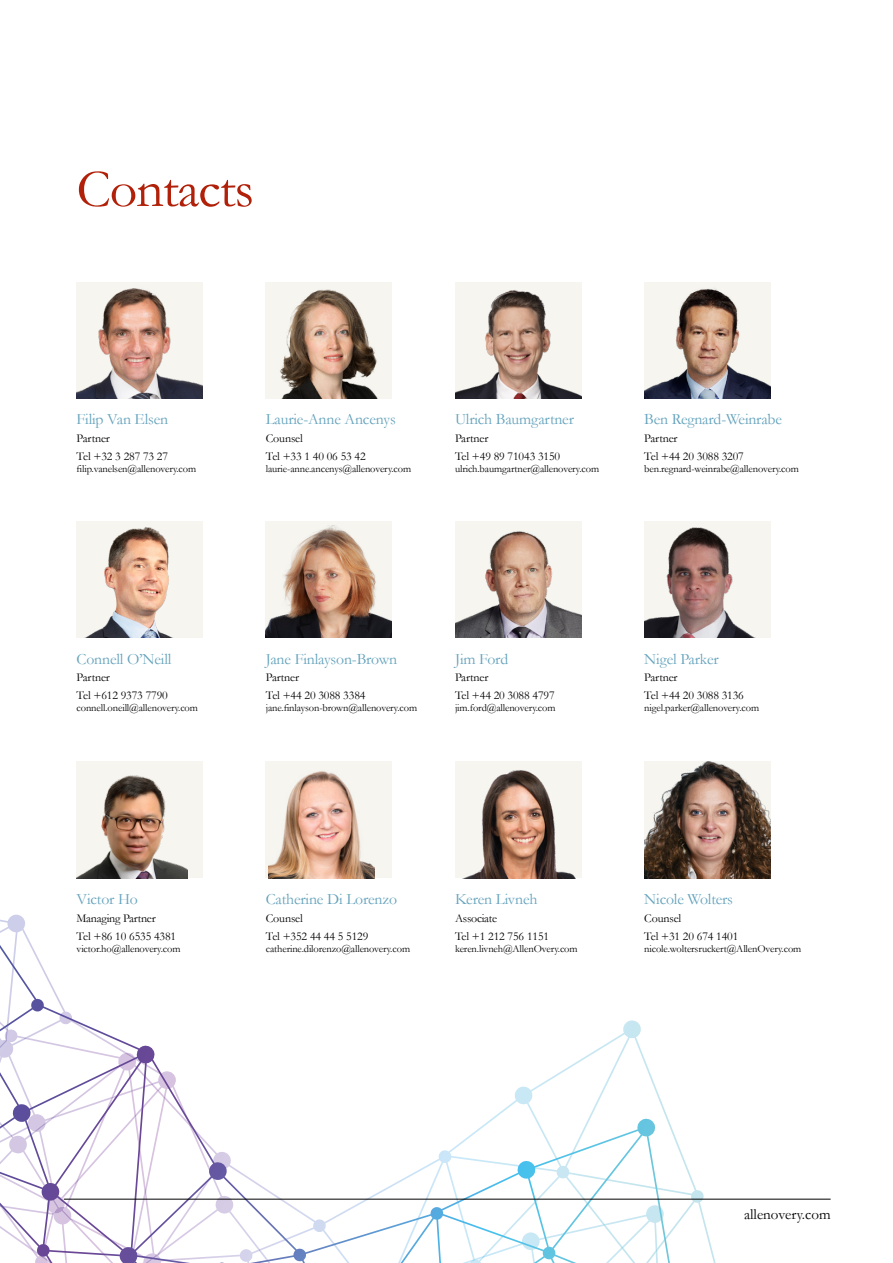
<style>
.page{position:relative;width:893px;height:1263px;background:#fff}
.page>*{position:absolute;margin:0;border:0;box-sizing:border-box;transform-origin:0 0}
.t1{font:54px "Garamond AO";letter-spacing:-.02em;color:#b12009}
.t2{font:15.75px "Garamond AO";letter-spacing:-.01em;color:#63a2bc}
.t3{font:15px "Garamond AO";color:#000}
.t4{font:12px/17.7px "Garamond AO";letter-spacing:-.01em;color:#000}
.t5{font:10.5px "Garamond AO";letter-spacing:-.01em;color:#000}
</style>
<div class="page">
<img style="left:77px;top:282px;width:126px;height:117px">
<img style="left:77px;top:521px;width:126px;height:117px">
<img style="left:266px;top:282px;width:126px;height:117px">
<img style="left:266px;top:521px;width:126px;height:117px">
<img style="left:455px;top:282px;width:126px;height:117px">
<img style="left:455px;top:521px;width:126px;height:117px">
<img style="left:644px;top:282px;width:126px;height:117px">
<div style="left:644px;top:521px;width:126px;height:117px;background:#f6f5f0"></div>
<img style="left:644px;top:527px;width:111px;height:111px">
<svg style="left:0;top:915px;width:32px;height:30px"></svg>
<svg style="left:0;top:945px;width:670px;height:318px"></svg>
<div style="left:77px;top:761px;width:126px;height:117px;background:#f6f5f0"></div>
<img style="left:77px;top:775px;width:111px;height:103px">
<img style="left:455px;top:761px;width:126px;height:117px">
<div style="left:266px;top:761px;width:126px;height:117px;background:#f6f5f0"></div>
<img style="left:268px;top:771px;width:107px;height:107px">
<img style="left:644px;top:761px;width:126px;height:117px">
<hr style="left:64px;top:1199px;width:767px;height:1px;background:#000">
<h1 class="t1" style="left:77px;top:153px;width:179px">Contacts</h1>
<h2 class="t2" style="left:77px;top:409px;width:93px">Filip Van Elsen</h2>
<p class="t4" style="left:77px;top:429px;width:93px">Partner<br>Tel +32 3 287 73 27</p>
<p class="t5" style="left:77px;top:462px;width:121px">filip.vanelsen@allenovery.com</p>
<h2 class="t2" style="left:266px;top:409px;width:132px">Laurie-Anne Ancenys</h2>
<p class="t4" style="left:266px;top:429px;width:101px">Counsel<br>Tel +33 1 40 06 53 42</p>
<p class="t5" style="left:266px;top:462px;width:147px">laurie-anne.ancenys@allenovery.com</p>
<h2 class="t2" style="left:455px;top:409px;width:120px">Ulrich Baumgartner</h2>
<p class="t4" style="left:455px;top:429px;width:107px">Partner<br>Tel +49 89 71043 3150</p>
<p class="t5" style="left:455px;top:462px;width:146px">ulrich.baumgartner@allenovery.com</p>
<h2 class="t2" style="left:644px;top:409px;width:139px">Ben Regnard-Weinrabe</h2>
<p class="t4" style="left:644px;top:429px;width:101px">Partner<br>Tel +44 20 3088 3207</p>
<p class="t5" style="left:644px;top:462px;width:156px">ben.regnard-weinrabe@allenovery.com</p>
<h2 class="t2" style="left:77px;top:648px;width:96px">Connell O’Neill</h2>
<p class="t4" style="left:77px;top:668px;width:93px">Partner<br>Tel +612 9373 7790</p>
<p class="t5" style="left:77px;top:701px;width:123px">connell.oneill@allenovery.com</p>
<h2 class="t2" style="left:266px;top:648px;width:133px">Jane Finlayson-Brown</h2>
<p class="t4" style="left:266px;top:668px;width:101px">Partner<br>Tel +44 20 3088 3384</p>
<p class="t5" style="left:266px;top:701px;width:153px">jane.finlayson-brown@allenovery.com</p>
<h2 class="t2" style="left:455px;top:648px;width:55px">Jim Ford</h2>
<p class="t4" style="left:455px;top:668px;width:101px">Partner<br>Tel +44 20 3088 4797</p>
<p class="t5" style="left:455px;top:701px;width:102px">jim.ford@allenovery.com</p>
<h2 class="t2" style="left:644px;top:648px;width:76px">Nigel Parker</h2>
<p class="t4" style="left:644px;top:668px;width:101px">Partner<br>Tel +44 20 3088 3136</p>
<p class="t5" style="left:644px;top:701px;width:116px">nigel.parker@allenovery.com</p>
<h2 class="t2" style="left:77px;top:888px;width:63px">Victor Ho</h2>
<p class="t4" style="left:77px;top:909px;width:101px">Managing Partner<br>Tel +86 10 6535 4381</p>
<p class="t5" style="left:77px;top:941px;width:105px">victor.ho@allenovery.com</p>
<h2 class="t2" style="left:266px;top:888px;width:133px">Catherine Di Lorenzo</h2>
<p class="t4" style="left:266px;top:909px;width:104px">Counsel<br>Tel +352 44 44 5 5129</p>
<p class="t5" style="left:266px;top:941px;width:146px">catherine.dilorenzo@allenovery.com</p>
<h2 class="t2" style="left:455px;top:888px;width:84px">Keren Livneh</h2>
<p class="t4" style="left:455px;top:909px;width:96px">Associate<br>Tel +1 212 756 1151</p>
<p class="t5" style="left:455px;top:941px;width:124px">keren.livneh@AllenOvery.com</p>
<h2 class="t2" style="left:644px;top:888px;width:90px">Nicole Wolters</h2>
<p class="t4" style="left:644px;top:909px;width:96px">Counsel<br>Tel +31 20 674 1401</p>
<p class="t5" style="left:644px;top:941px;width:159px">nicole.woltersruckert@AllenOvery.com</p>
<h3 class="t3" style="left:744px;top:1204px;width:88px">allenovery.com</h3>
</div>
